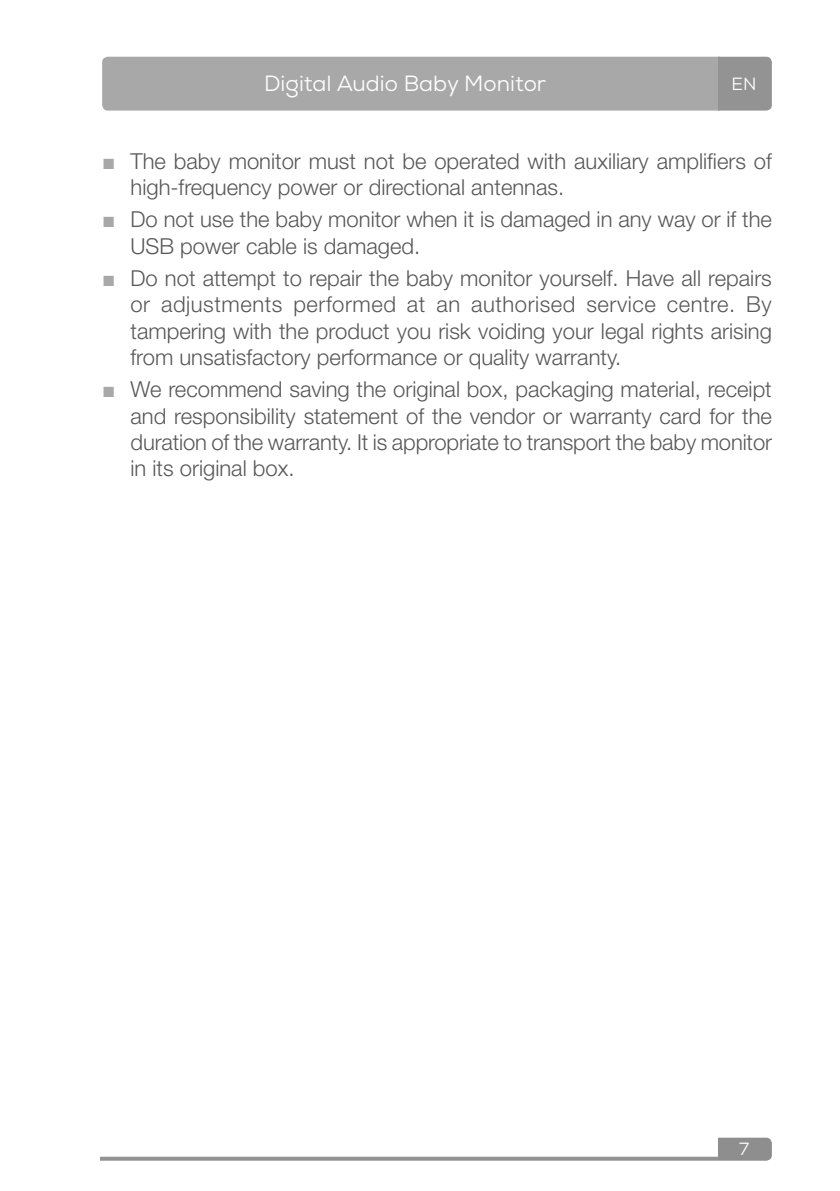
<style>
.page{position:relative;width:840px;height:1191px;background:#fff}
.page>*{position:absolute;margin:0;border:0;box-sizing:border-box;transform-origin:0 0}
.t1{font:300 22px/26.4px "Helvetica Neue LT Pro";color:#585858}
.t2{font:22px "Nexa";color:#fff}
.t3{font:17.6px "Nexa";color:#fff}
.s1{font-family:"Arial";font-weight:400;color:#a8a8a8}
</style>
<div class="page">
<svg style="left:102px;top:57px;width:669px;height:54px;background:#a7a7a7"></svg>
<svg style="left:100px;top:1156px;width:617px;height:4px;background:#a6a6a6"></svg>
<svg style="left:717px;top:1137px;width:54px;height:23px"></svg>
<p class="t2" style="left:264px;top:70px;width:283px">Digital Audio Baby Monitor</p>
<p class="t3" style="left:731px;top:73px;width:26px">EN</p>
<p class="t1" style="left:130px;top:147px;width:642px;text-indent:-28px"><span class="s1">■</span> The baby monitor must not be operated with auxiliary amplifiers of high-frequency power or directional antennas.</p>
<p class="t1" style="left:130px;top:206px;width:642px;text-indent:-28px"><span class="s1">■</span> Do not use the baby monitor when it is damaged in any way or if the<br>USB power cable is damaged.</p>
<p class="t1" style="left:130px;top:264px;width:642px;text-align:justify;text-indent:-28px"><span class="s1">■</span> Do not attempt to repair the baby monitor yourself. Have all repairs or adjustments performed at an authorised service centre. By tampering with the product you risk voiding your legal rights arising from unsatisfactory performance or quality warranty.</p>
<p class="t1" style="left:130px;top:376px;width:642px;text-align:justify;text-indent:-28px"><span class="s1">■</span> We recommend saving the original box, packaging material, receipt and responsibility statement of the vendor or warranty card for the duration of the warranty. It is appropriate to transport the baby monitor in its original box.</p>
<p class="t3" style="left:738px;top:1138px;width:11px">7</p>
</div>
